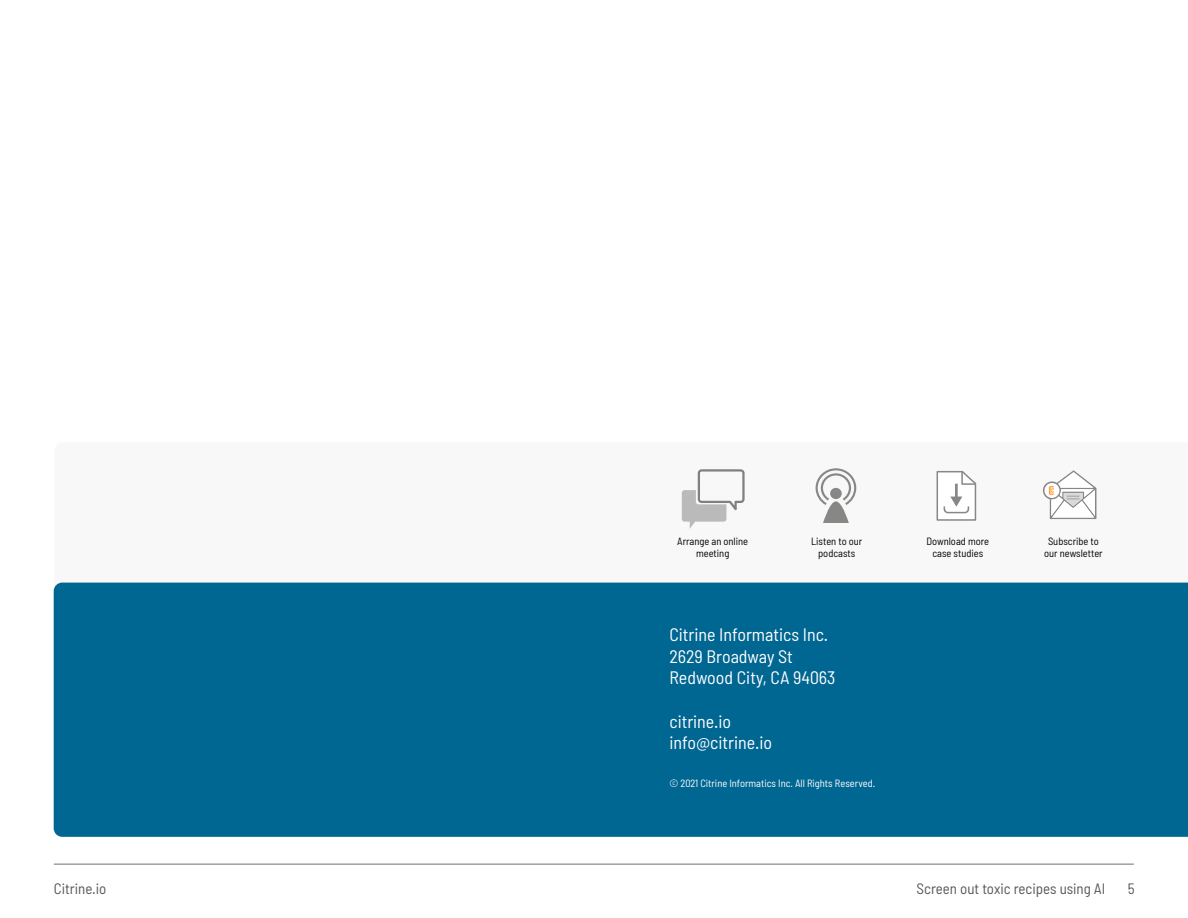
<style>
.page{position:relative;width:1188px;height:918px;background:#fff}
.page>*{position:absolute;margin:0;border:0;box-sizing:border-box;transform-origin:0 0}
.t1{font:semi-condensed 18px/21.6px "Barlow";color:#fff}
.t2{font:semi-condensed 15px "Barlow";color:#575756}
.t3{font:semi-condensed 10.5px/12.6px "Barlow";color:#000;text-align:center}
.t4{font:semi-condensed 10.5px "Barlow";color:#fff}
</style>
<div class="page">
<hr style="left:54px;top:864px;width:1080px;height:1px;background:#707070">
<svg style="left:60px;top:484px;width:1128px;height:99px"></svg>
<div style="left:54px;top:583px;width:1134px;height:254px;background:#006692"></div>
<svg style="left:816px;top:468px;width:40px;height:55px"></svg>
<svg style="left:936px;top:470px;width:42px;height:51px"></svg>
<svg style="left:1043px;top:470px;width:53px;height:49px"></svg>
<svg style="left:682px;top:469px;width:63px;height:60px"></svg>
<p class="t3" style="left:677px;top:535px;width:73px">Arrange an online meeting</p>
<p class="t3" style="left:811px;top:535px;width:53px">Listen to our podcasts</p>
<p class="t3" style="left:926px;top:535px;width:64px">Download more case studies</p>
<p class="t3" style="left:1044px;top:535px;width:60px">Subscribe to our newsletter</p>
<h1 class="t1" style="left:669px;top:625px;width:168px">Citrine Informatics Inc.<br>2629 Broadway St<br>Redwood City, CA 94063</h1>
<h1 class="t1" style="left:669px;top:712px;width:104px">citrine.io info@citrine.io</h1>
<p class="t4" style="left:669px;top:779px;width:207px">© 2021 Citrine Informatics Inc. All Rights Reserved.</p>
<h2 class="t2" style="left:54px;top:883px;width:54px">Citrine.io</h2>
<h2 class="t2" style="left:917px;top:882px;width:190px">Screen out toxic recipes using AI</h2>
<h2 class="t2" style="left:1128px;top:882px;width:8px">5</h2>
</div>
